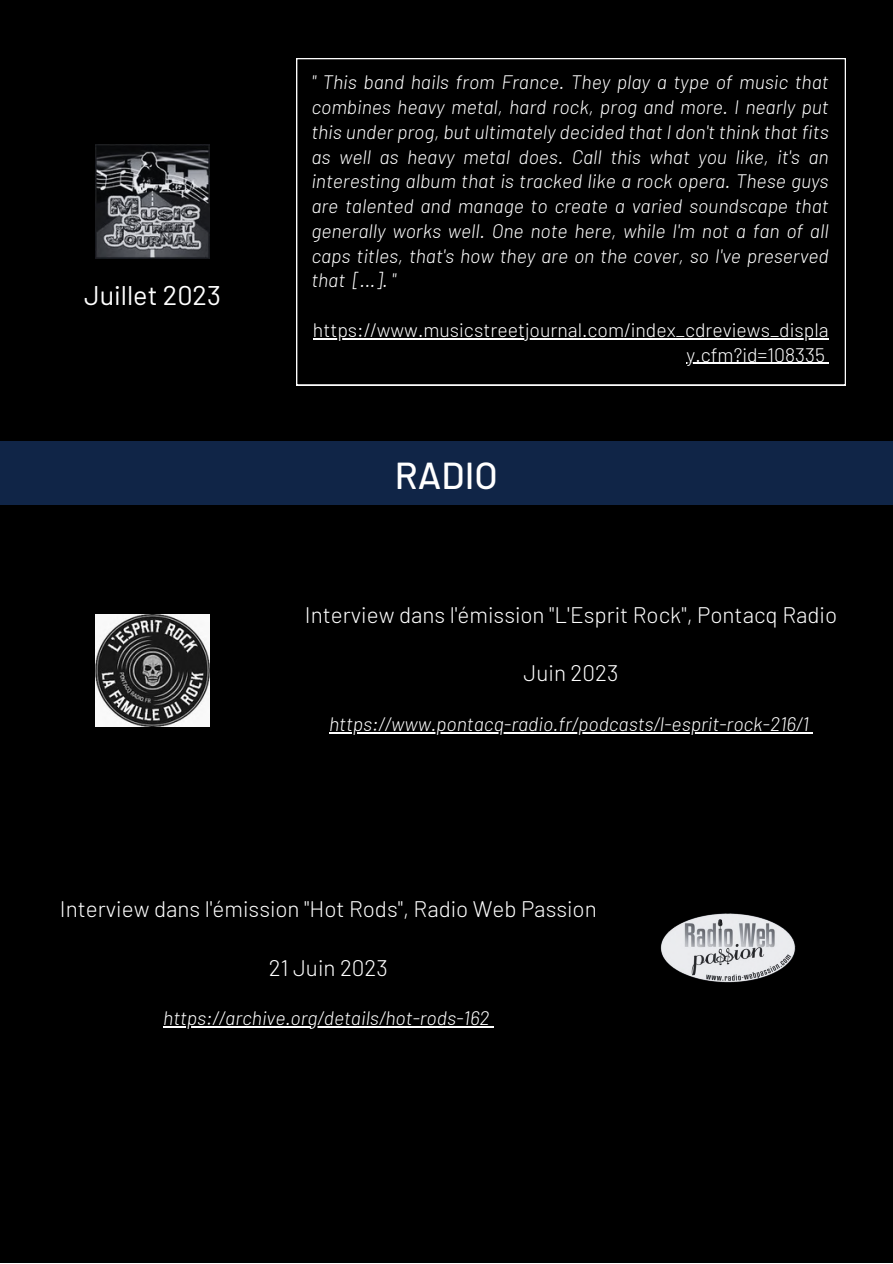
<style>
.page{position:relative;width:893px;height:1264px;background:#fff}
.page>*{position:absolute;margin:0;border:0;box-sizing:border-box;transform-origin:0 0}
.t1{font:500 37.5px "Barlow";color:#fff}
.t2{font:27px "Barlow";color:#fff}
.t3{font:300 22.5px "Barlow";color:#fff}
.t4{font:italic 300 19.5px/24.8px "Barlow";color:#fff;text-align:justify}
.t5{font:300 19.5px/24.8px "Barlow";color:#fff;text-align:right}
</style>
<div class="page">
<div style="left:0;top:0;width:892px;height:1262px;background:#000"></div>
<img style="left:96px;top:614px;width:113px;height:112px">
<div style="left:0;top:441px;width:892px;height:64px;background:#102547"></div>
<img style="left:96px;top:145px;width:113px;height:113px">
<svg style="left:296px;top:58px;width:549px;height:327px"></svg>
<img style="left:660px;top:913px;width:136px;height:70px">
<hr style="left:329px;top:732px;width:480px;height:1px;background:#fff">
<hr style="left:313px;top:338px;width:515px;height:1px;background:#fff">
<hr style="left:686px;top:363px;width:138px;height:1px;background:#fff">
<hr style="left:163px;top:1026px;width:326px;height:1px;background:#fff">
<p class="t2" style="left:84px;top:278px;width:138px">Juillet 2023</p>
<p class="t4" style="left:311px;top:69px;width:519px">" This band hails from France. They play a type of music that combines heavy metal, hard rock, prog and more. I nearly put this under prog, but ultimately decided that I don't think that fits as well as heavy metal does. Call this what you like, it's an interesting album that is tracked like a rock opera. These guys are talented and manage to create a varied soundscape that generally works well. One note here, while I'm not a fan of all caps titles, that's how they are on the cover, so I've preserved that [...]. "</p>
<p class="t5" style="left:313px;top:317px;width:517px">https://www.musicstreetjournal.com/index_cdreviews_displa y.cfm?id=108335</p>
<p class="t1" style="left:395px;top:451px;width:104px">RADIO</p>
<p class="t3" style="left:305px;top:600px;width:533px">Interview dans l'émission "L'Esprit Rock", Pontacq Radio</p>
<p class="t3" style="left:523px;top:659px;width:96px">Juin 2023</p>
<p class="t4" style="left:329px;top:710px;width:481px">https://www.pontacq-radio.fr/podcasts/l-esprit-rock-216/1</p>
<p class="t3" style="left:60px;top:894px;width:538px">Interview dans l'émission "Hot Rods", Radio Web Passion</p>
<p class="t3" style="left:269px;top:953px;width:121px">21 Juin 2023</p>
<p class="t4" style="left:163px;top:1005px;width:328px">https://archive.org/details/hot-rods-162</p>
</div>
